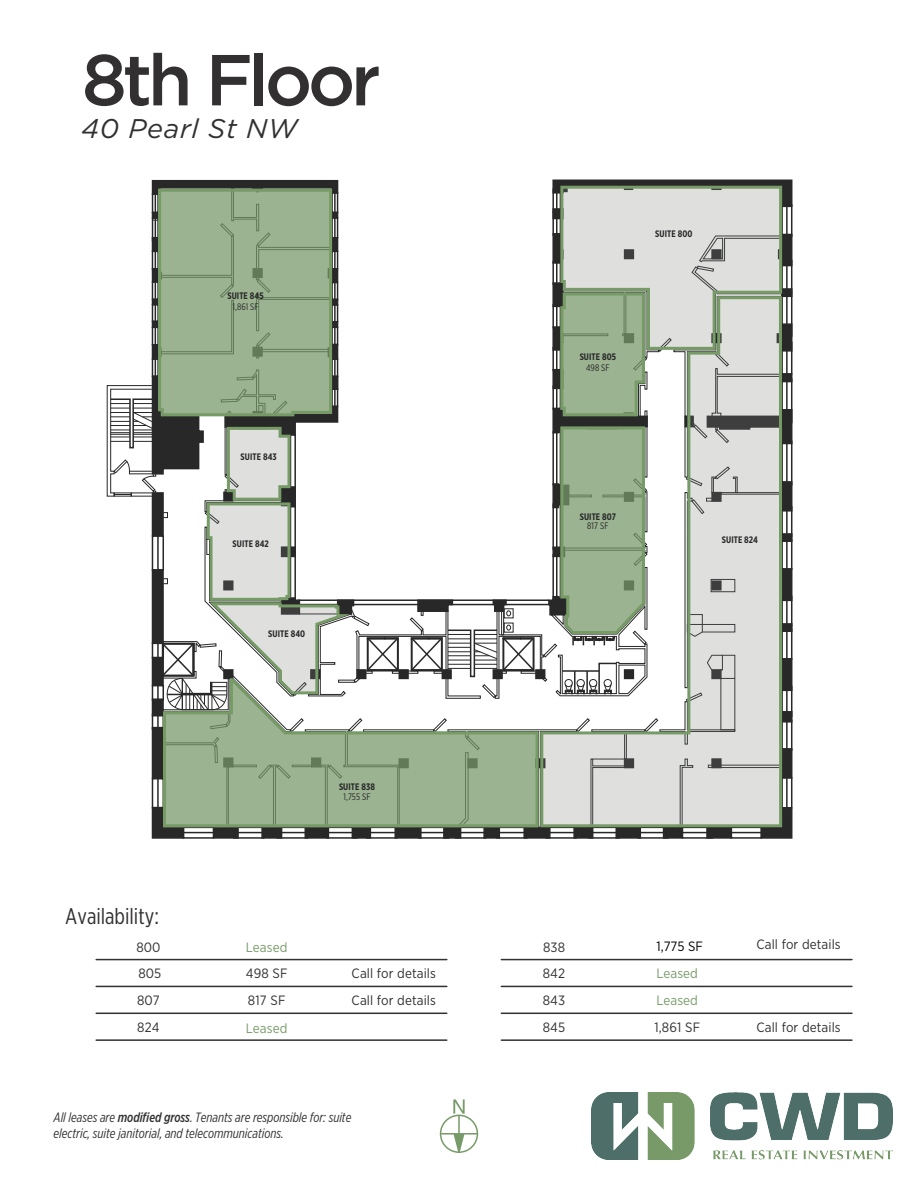
<style>
.page{position:relative;width:918px;height:1188px;background:#fff}
.page>*{position:absolute;margin:0;border:0;box-sizing:border-box;transform-origin:0 0}
.t1{font:500 72px "Gotham";letter-spacing:-.06em;color:#323031}
.t2{font:italic 27px "Gotham";letter-spacing:.025em;color:#323031}
.t3{font:22.5px "Gotham X Narrow";color:#323031}
.t4{font:italic 13.5px/16.2px "Gotham X Narrow";color:#323031}
.t5{font:13.5px/26.8px "Gotham Narrow";letter-spacing:.005em;color:#323031;text-align:justify}
.t6{font:13.5px/26.8px "Gotham Narrow";letter-spacing:.01em;color:#779b68}
.t7{font:13.5px "Gotham Narrow";color:#000}
.t8{font:700 9.45px "Gotham X Narrow";letter-spacing:.01em;color:#282829}
.t9{font:9.45px "Gotham X Narrow";letter-spacing:.01em;color:#282829}
.s1{font-weight:500}
</style>
<div class="page">
<hr style="left:96px;top:959px;width:351px;height:1px;background:#323031">
<hr style="left:96px;top:986px;width:351px;height:1px;background:#323031">
<hr style="left:96px;top:1013px;width:351px;height:1px;background:#323031">
<hr style="left:96px;top:1039px;width:351px;height:2px;background:#323031">
<hr style="left:501px;top:959px;width:351px;height:1px;background:#323031">
<hr style="left:501px;top:986px;width:351px;height:1px;background:#323031">
<hr style="left:501px;top:1013px;width:351px;height:1px;background:#323031">
<hr style="left:501px;top:1039px;width:351px;height:2px;background:#323031">
<img style="left:592px;top:1092px;width:301px;height:67px">
<hr style="left:458px;top:1115px;width:2px;height:37px;background:#779b68">
<div style="left:440px;top:1115px;width:38px;height:38px;border:2px solid #779b68;border-radius:50%"></div>
<svg style="left:441px;top:1132px;width:36px;height:21px"></svg>
<svg style="left:453px;top:1099px;width:12px;height:15px"></svg>
<svg style="left:107px;top:179px;width:686px;height:660px"></svg>
<h1 class="t1" style="left:82px;top:33px;width:301px">8th Floor</h1>
<h2 class="t2" style="left:82px;top:112px;width:217px">40 Pearl St NW</h2>
<p class="t8" style="left:227px;top:290px;width:38px">SUITE 845</p>
<p class="t9" style="left:232px;top:301px;width:28px">1,861 SF</p>
<p class="t8" style="left:241px;top:451px;width:38px">SUITE 843</p>
<p class="t8" style="left:233px;top:538px;width:38px">SUITE 842</p>
<p class="t8" style="left:268px;top:628px;width:39px">SUITE 840</p>
<p class="t8" style="left:339px;top:780px;width:38px">SUITE 838</p>
<p class="t9" style="left:344px;top:791px;width:28px">1,755 SF</p>
<h3 class="t3" style="left:65px;top:902px;width:95px">Availability:</h3>
<p class="t5" style="left:136px;top:933px;width:26px">800</p>
<p class="t6" style="left:246px;top:933px;width:43px">Leased</p>
<p class="t5" style="left:138px;top:960px;width:25px">805</p>
<p class="t5" style="left:246px;top:960px;width:43px">498 SF</p>
<p class="t5" style="left:352px;top:960px;width:86px">Call for details</p>
<p class="t5" style="left:137px;top:987px;width:24px">807</p>
<p class="t5" style="left:248px;top:987px;width:39px">817 SF</p>
<p class="t5" style="left:352px;top:987px;width:86px">Call for details</p>
<p class="t5" style="left:137px;top:1014px;width:24px">824</p>
<p class="t6" style="left:246px;top:1015px;width:43px">Leased</p>
<p class="t4" style="left:54px;top:1109px;width:299px">All leases are <span class="s1">modified gross</span>. Tenants are responsible for: suite electric, suite janitorial, and telecommunications.</p>
<p class="t8" style="left:655px;top:227px;width:39px">SUITE 800</p>
<p class="t8" style="left:580px;top:351px;width:38px">SUITE 805</p>
<p class="t9" style="left:586px;top:362px;width:25px">498 SF</p>
<p class="t8" style="left:580px;top:510px;width:38px">SUITE 807</p>
<p class="t9" style="left:587px;top:520px;width:23px">817 SF</p>
<p class="t8" style="left:722px;top:534px;width:38px">SUITE 824</p>
<p class="t5" style="left:543px;top:933px;width:24px">838<br>842<br>843<br>845</p>
<p class="t7" style="left:656px;top:938px;width:48px">1,775 SF</p>
<p class="t6" style="left:656px;top:960px;width:43px">Leased<br>Leased</p>
<p class="t5" style="left:756px;top:931px;width:86px">Call for details</p>
<p class="t5" style="left:654px;top:1014px;width:47px">1,861 SF</p>
<p class="t5" style="left:756px;top:1014px;width:86px">Call for details</p>
</div>
